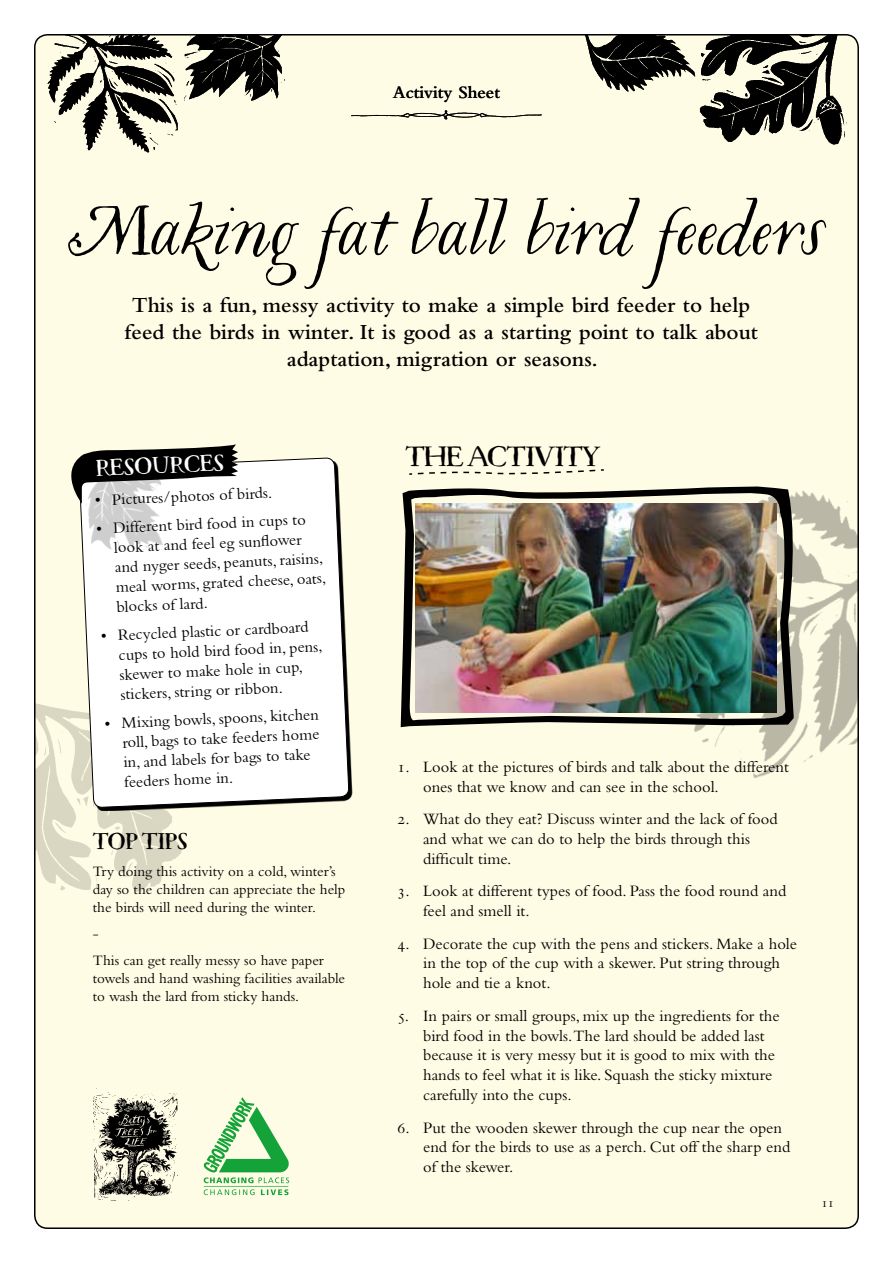
<style>
.page{position:relative;width:893px;height:1263px;background:#fff}
.page>*{position:absolute;margin:0;border:0;box-sizing:border-box;transform-origin:0 0}
.t1{font:111px "Woolen";letter-spacing:-.04em;color:#000}
.t2{font:700 29.4px "Macarons";letter-spacing:-.025em;color:#000}
.t3{font:700 24px "Macarons";color:#fff}
.t4{font:700 24px "Macarons";letter-spacing:-.025em;color:#000}
.t5{font:600 22.5px/27px "Bembo NT";color:#000;text-align:center}
.t6{font:600 18px "Bembo NT";color:#000}
.t7{font:16.5px/19.8px "Bembo NT";color:#000}
.t8{font:15px/18px "Bembo NT";color:#000}
.t9{font:13.5px "Bembo NT";color:#000}
</style>
<div class="page">
<div style="left:35px;top:35px;width:823px;height:1193px;background:#fffce5;border-radius:13px"></div>
<img style="left:694px;top:472px;width:165px;height:311px">
<img style="left:182px;top:34px;width:109px;height:68px">
<img style="left:43px;top:34px;width:138px;height:119px">
<img style="left:698px;top:34px;width:150px;height:111px">
<img style="left:34px;top:688px;width:148px;height:213px">
<img style="left:575px;top:34px;width:123px;height:58px">
<img style="left:93px;top:1088px;width:85px;height:113px">
<img style="left:203px;top:1097px;width:86px;height:86px">
<img style="left:401px;top:486px;width:397px;height:241px">
<svg style="left:351px;top:110px;width:191px;height:9px"></svg>
<svg style="left:79px;top:458px;width:270px;height:375px;background:#f6f5f3"></svg>
<img style="left:84px;top:504px;width:81px;height:49px">
<svg style="left:71px;top:444px;width:167px;height:60px;background:#7a7977"></svg>
<svg style="left:409px;top:469px;width:195px;height:6px"></svg>
<p class="t6" style="left:393px;top:82px;width:109px">Activity Sheet</p>
<h1 class="t1" style="left:64px;top:179px;width:766px">Making fat ball bird feeders</h1>
<h3 class="t5" style="left:125px;top:292px;width:635px">This is a fun, messy activity to make a simple bird feeder to help feed the birds in winter. It is good as a starting point to talk about adaptation, migration or seasons.</h3>
<h3 class="t3" style="left:95px;top:452px;width:130px;rotate:-2deg">RESOUR CES</h3>
<h2 class="t2" style="left:405px;top:438px;width:196px">THE ACTIVITY</h2>
<p class="t7" style="left:95px;top:489px;width:179px;rotate:-2deg">• Pictures/photos of birds.</p>
<p class="t7" style="left:113px;top:517px;width:212px;text-indent:-17px;rotate:-2deg">• Different bird food in cups to look at and feel eg sunfl ower and nyger seeds, peanuts, raisins, meal worms, grated cheese, oats, blocks of lard.</p>
<p class="t7" style="left:118px;top:624px;width:205px;text-indent:-17px;rotate:-2deg">• Recycled plastic or cardboard cups to hold bird food in, pens, skewer to make hole in cup, stickers, string or ribbon.</p>
<p class="t7" style="left:122px;top:711px;width:199px;text-indent:-17px;rotate:-2deg">• Mixing bowls, spoons, kitchen roll, bags to take feeders home in, and labels for bags to take feeders home in.</p>
<h3 class="t4" style="left:93px;top:826px;width:97px">TOP TIPS</h3>
<p class="t8" style="left:93px;top:862px;width:254px">Try doing this activity on a cold, winter’s day so the children can appreciate the help the birds will need during the winter.</p>
<p class="t8" style="left:93px;top:920px;width:233px;line-height:26.5px">-<br>This can get really messy so have paper</p>
<p class="t8" style="left:93px;top:969px;width:254px">towels and hand washing facilities available to wash the lard from sticky hands.</p>
<p class="t7" style="left:423px;top:756px;width:367px;text-indent:-26px">1. Look at the pictures of birds and talk about the different ones that we know and can see in the school.</p>
<p class="t7" style="left:423px;top:809px;width:356px;text-indent:-26px">2. What do they eat? Discuss winter and the lack of food and what we can do to help the birds through this difficult time.</p>
<p class="t7" style="left:423px;top:881px;width:365px;text-indent:-26px">3. Look at different types of food. Pass the food round and feel and smell it.</p>
<p class="t7" style="left:423px;top:933px;width:376px;text-indent:-26px">4. Decorate the cup with the pens and stickers. Make a hole in the top of the cup with a skewer. Put string through hole and tie a knot.</p>
<p class="t7" style="left:423px;top:1005px;width:358px;text-indent:-26px">5. In pairs or small groups, mix up the ingredients for the bird food in the bowls.The lard should be added last because it is very messy but it is good to mix with the hands to feel what it is like. Squash the sticky mixture carefully into the cups.</p>
<p class="t7" style="left:423px;top:1117px;width:369px;text-indent:-26px">6. Put the wooden skewer through the cup near the open end for the birds to use as a perch. Cut off the sharp end of the skewer.</p>
<p class="t9" style="left:821px;top:1195px;width:14px">11</p>
</div>
